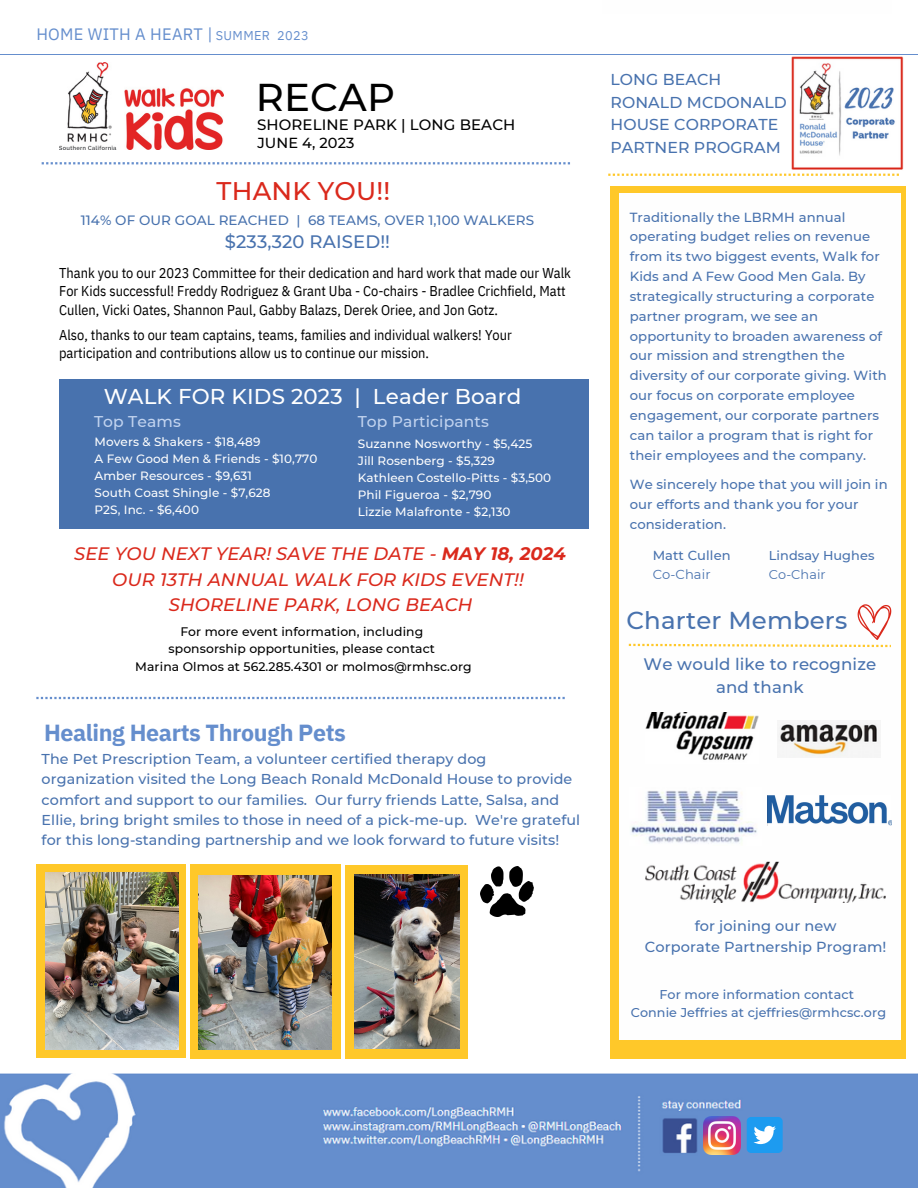
<style>
.page{position:relative;width:918px;height:1188px;background:#fff}
.page>*{position:absolute;margin:0;border:0;box-sizing:border-box;transform-origin:0 0}
.t1{font:500 38.7px "Montserrat";letter-spacing:.005em;color:#000}
.t2{font:500 25.5px "Montserrat";letter-spacing:.005em;color:#da291c}
.t3{font:500 24.45px "Montserrat";letter-spacing:.005em;color:#4872ae}
.t4{font:700 23.25px "IBM Plex Sans";letter-spacing:-.015em;color:#658ecd}
.t5{font:500 21.45px "Montserrat";letter-spacing:.005em;color:#fff}
.t6{font:italic 500 18px "Montserrat";letter-spacing:.005em;color:#da291c}
.t7{font:500 18px "Montserrat";letter-spacing:.005em;color:#4872ae}
.t8{font:500 16.65px/23.7px "Montserrat";letter-spacing:.005em;color:#4872ae;text-align:center}
.t9{font:16.5px "IBM Plex Sans";letter-spacing:.015em;color:#658ecd}
.t10{font:500 15.75px/22.5px "Montserrat";letter-spacing:.005em;color:#4872ae}
.t11{font:500 15.6px "Montserrat";letter-spacing:.005em;color:#c1d3ef}
.t12{font:500 15px "Montserrat";letter-spacing:.005em;color:#000}
.t13{font:500 14.55px "Montserrat";letter-spacing:.005em;color:#4872ae}
.t14{font:500 14.55px "Montserrat";letter-spacing:.005em;color:#000}
.t15{font:14.25px/18.5px "IBM Plex Sans Cond";color:#000}
.t16{font:500 14.25px/20.2px "Montserrat";letter-spacing:.005em;color:#4872ae}
.t17{font:500 13.5px "Montserrat";letter-spacing:.005em;color:#4872ae}
.t18{font:500 13.2px/19.8px "Montserrat";letter-spacing:.005em;color:#4872ae}
.t19{font:500 13.05px "Montserrat";letter-spacing:.005em;color:#4872ae}
.t20{font:13.05px "Montserrat";letter-spacing:.005em;color:#4872ae}
.t21{font:500 12.9px "Montserrat";letter-spacing:.005em;color:#4872ae}
.t22{font:12.9px "Montserrat";letter-spacing:.005em;color:#4872ae}
.t23{font:500 12.75px "Montserrat";letter-spacing:.005em;color:#4872ae}
.t24{font:12.75px "IBM Plex Sans";letter-spacing:.03em;color:#658ecd}
.t25{font:500 12.3px "Montserrat";letter-spacing:.005em;color:#000}
.t26{font:500 12px "Montserrat";letter-spacing:.005em;color:#fefefe}
.s1{font-weight:700}
</style>
<div class="page">
<hr style="left:0;top:54px;width:918px;height:1px;background:#658ecd">
<svg style="left:42px;top:162px;width:528px;height:2px"></svg>
<img style="left:59px;top:62px;width:164px;height:87px">
<img style="left:0;top:1073px;width:918px;height:115px">
<svg style="left:608px;top:174px;width:291px;height:2px"></svg>
<img style="left:791px;top:57px;width:113px;height:113px">
<div style="left:610px;top:186px;width:296px;height:873px;background:#ffc829"></div>
<div style="left:620px;top:194px;width:280px;height:846px;background:#fefefe"></div>
<img style="left:646px;top:861px;width:239px;height:42px">
<img style="left:631px;top:791px;width:126px;height:52px">
<img style="left:646px;top:713px;width:112px;height:47px">
<img style="left:778px;top:722px;width:100px;height:35px">
<img style="left:768px;top:796px;width:124px;height:29px">
<svg style="left:629px;top:604px;width:262px;height:43px"></svg>
<svg style="left:698px;top:1111px;width:97px;height:48px;background:#5b99da"></svg>
<img style="left:704px;top:1117px;width:37px;height:37px">
<div style="left:36px;top:865px;width:150px;height:193px;background:#ffc829"></div>
<img style="left:45px;top:872px;width:133px;height:178px">
<div style="left:345px;top:865px;width:123px;height:193px;background:#ffc829"></div>
<img style="left:354px;top:874px;width:105px;height:175px">
<div style="left:191px;top:865px;width:150px;height:193px;background:#ffc829"></div>
<img style="left:199px;top:875px;width:133px;height:175px">
<img style="left:481px;top:867px;width:52px;height:49px">
<svg style="left:36px;top:697px;width:529px;height:2px"></svg>
<div style="left:59px;top:379px;width:529px;height:150px;background:#4872ae"></div>
<p class="t9" style="left:36px;top:23px;width:178px">HOME WITH A HEART |</p>
<p class="t24" style="left:216px;top:27px;width:94px">SUMMER 2023</p>
<p class="t1" style="left:256px;top:74px;width:141px">RECAP</p>
<p class="t12" style="left:257px;top:115px;width:260px">SHORELINE PARK | LONG BEACH</p>
<p class="t14" style="left:257px;top:134px;width:99px">JUNE 4, 2023</p>
<p class="t2" style="left:217px;top:175px;width:175px">THANK YOU!!</p>
<p class="t17" style="left:81px;top:212px;width:455px">114% OF OUR GOAL REACHED | 68 TEAMS, OVER 1,100 WALKERS</p>
<p class="t7" style="left:225px;top:231px;width:167px">$233,320 RAISED!!</p>
<p class="t15" style="left:59px;top:263px;width:513px">Thank you to our 2023 Committee for their dedication and hard work that made our Walk<br>For Kids successful! Freddy Rodriguez &amp; Grant Uba - Co-chairs - Bradlee Crichfield, Matt<br>Cullen, Vicki Oates, Shannon Paul, Gabby Balazs, Derek Oriee, and Jon Gotz.</p>
<p class="t15" style="left:59px;top:325px;width:454px">Also, thanks to our team captains, teams, families and individual walkers! Your participation and contributions allow us to continue our mission.</p>
<p class="t5" style="left:104px;top:383px;width:419px">WALK FOR KIDS 2023 | Leader Board</p>
<p class="t11" style="left:94px;top:412px;width:88px">Top Teams</p>
<p class="t11" style="left:358px;top:412px;width:133px">Top Participants</p>
<p class="t26" style="left:95px;top:435px;width:167px">Movers &amp; Shakers - $18,489</p>
<p class="t26" style="left:95px;top:452px;width:224px">A Few Good Men &amp; Friends - $10,770</p>
<p class="t26" style="left:95px;top:469px;width:159px">Amber Resources - $9,631</p>
<p class="t26" style="left:95px;top:486px;width:178px">South Coast Shingle - $7,628</p>
<p class="t26" style="left:95px;top:503px;width:106px">P2S, Inc. - $6,400</p>
<p class="t26" style="left:358px;top:437px;width:176px">Suzanne Nosworthy - $5,425</p>
<p class="t26" style="left:358px;top:454px;width:139px">Jill Rosenberg - $5,329</p>
<p class="t26" style="left:358px;top:471px;width:195px">Kathleen Costello-Pitts - $3,500</p>
<p class="t26" style="left:358px;top:488px;width:135px">Phil Figueroa - $2,790</p>
<p class="t26" style="left:358px;top:505px;width:154px">Lizzie Malafronte - $2,130</p>
<p class="t6" style="left:74px;top:542px;width:493px">SEE YOU NEXT YEAR! SAVE THE DATE - <span class="s1">MAY 18, 2024</span></p>
<p class="t6" style="left:112px;top:568px;width:413px">OUR 13TH ANNUAL WALK FOR KIDS EVENT!!</p>
<p class="t6" style="left:169px;top:594px;width:305px">SHORELINE PARK, LONG BEACH</p>
<p class="t25" style="left:180px;top:624px;width:244px">For more event information, including</p>
<p class="t25" style="left:169px;top:641px;width:268px">sponsorship opportunities, please contact</p>
<p class="t25" style="left:135px;top:659px;width:338px">Marina Olmos at 562.285.4301 or molmos@rmhsc.org</p>
<p class="t4" style="left:44px;top:718px;width:303px">Healing Hearts Through Pets</p>
<p class="t16" style="left:42px;top:749px;width:540px">The Pet Prescription Team, a volunteer certified therapy dog organization visited the Long Beach Ronald McDonald House to provide comfort and support to our families. Our furry friends Latte, Salsa, and Ellie, bring bright smiles to those in need of a pick-me-up. We're grateful for this long-standing partnership and we look forward to future visits!</p>
<p class="t10" style="left:610px;top:68px;width:178px">LONG BEACH<br>RONALD MCDONALD<br>HOUSE CORPORATE<br>PARTNER PROGRAM</p>
<p class="t18" style="left:630px;top:207px;width:259px">Traditionally the LBRMH annual operating budget relies on revenue from its two biggest events, Walk for Kids and A Few Good Men Gala. By strategically structuring a corporate partner program, we see an opportunity to broaden awareness of our mission and strengthen the diversity of our corporate giving. With our focus on corporate employee engagement, our corporate partners can tailor a program that is right for their employees and the company.</p>
<p class="t18" style="left:630px;top:474px;width:259px">We sincerely hope that you will join in our efforts and thank you for your consideration.</p>
<p class="t19" style="left:653px;top:547px;width:80px">Matt Cullen</p>
<p class="t20" style="left:653px;top:566px;width:59px">Co-Chair</p>
<p class="t21" style="left:769px;top:548px;width:107px">Lindsay Hughes</p>
<p class="t22" style="left:769px;top:566px;width:58px">Co-Chair</p>
<p class="t3" style="left:626px;top:606px;width:222px">Charter Members</p>
<p class="t8" style="left:644px;top:652px;width:234px">We would like to recognize and thank</p>
<p class="t13" style="left:695px;top:917px;width:143px">for joining our new</p>
<p class="t13" style="left:645px;top:938px;width:243px">Corporate Partnership Program!</p>
<p class="t23" style="left:659px;top:986px;width:196px">For more information contact</p>
<p class="t23" style="left:631px;top:1004px;width:257px">Connie Jeffries at cjeffries@rmhcsc.org</p>
</div>
